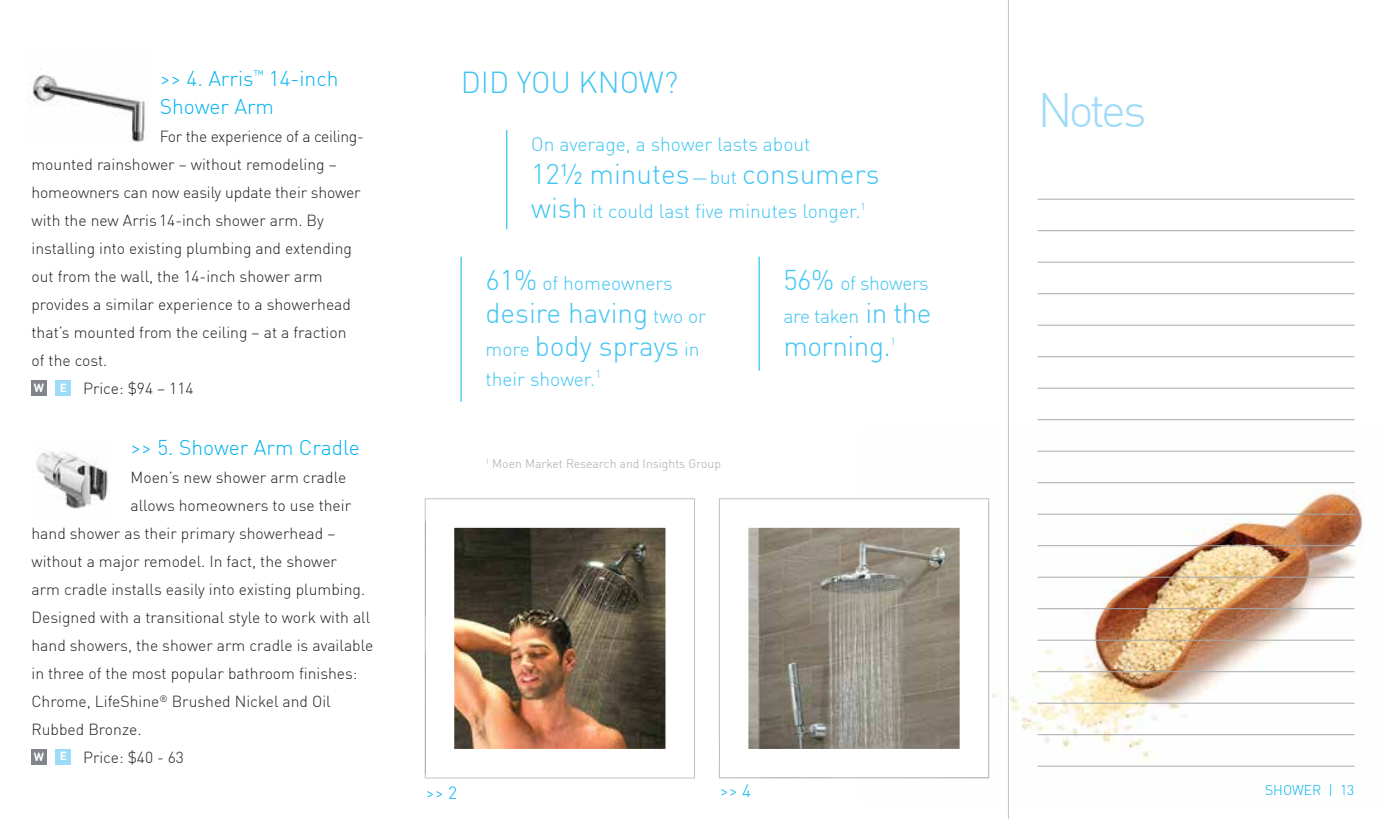
<style>
.page{position:relative;width:1386px;height:819px;background:#fff}
.page>*{position:absolute;margin:0;border:0;box-sizing:border-box;transform-origin:0 0}
.t1{font:300 47.25px "DIN Offc";color:#9ddbf8}
.t2{font:300 29.75px "DIN Offc";color:#41c5f3}
.t3{font:300 28px/33.2px "DIN Offc";color:#41c5f3}
.t4{font:300 28px "DIN Offc";letter-spacing:-.02em;color:#41c5f3}
.t5{font:300 21px/28px "DIN Offc";color:#00b3ef}
.t6{font:300 19.25px "DIN Offc";color:#41c5f3}
.t7{font:300 19.25px/33.2px "DIN Offc";letter-spacing:-.02em;color:#41c5f3}
.t8{font:300 17.5px "DIN Offc";color:#00b3ef}
.t9{font:300 15.75px/28px "DIN Offc";color:#231f20}
.t10{font:300 14px "DIN Offc";color:#00b3ef}
.t11{font:300 12.25px "DIN Offc";color:#a7a9ac}
.t12{font:300 10.15px "DIN Offc";color:#41c5f3}
.s1{font-weight:700;font-size:11.55px;color:#fff}
.s2{font-size:19.25px}
.s3{font-size:28px}
</style>
<div class="page">
<img style="left:992px;top:450px;width:372px;height:317px">
<img style="left:31px;top:69px;width:115px;height:73px">
<hr style="left:1038px;top:199px;width:317px;height:1px;background:#a7a9ac">
<hr style="left:1038px;top:230px;width:317px;height:1px;background:#a7a9ac">
<hr style="left:1038px;top:262px;width:317px;height:1px;background:#a7a9ac">
<hr style="left:1038px;top:293px;width:317px;height:1px;background:#a7a9ac">
<hr style="left:1038px;top:325px;width:317px;height:1px;background:#a7a9ac">
<hr style="left:1038px;top:356px;width:317px;height:1px;background:#a7a9ac">
<hr style="left:1038px;top:388px;width:317px;height:1px;background:#a7a9ac">
<hr style="left:1038px;top:419px;width:317px;height:1px;background:#a7a9ac">
<hr style="left:1038px;top:451px;width:317px;height:1px;background:#a7a9ac">
<hr style="left:1038px;top:482px;width:317px;height:1px;background:#a7a9ac">
<hr style="left:1038px;top:514px;width:317px;height:1px;background:#a7a9ac">
<hr style="left:1038px;top:545px;width:317px;height:1px;background:#a7a9ac">
<hr style="left:1038px;top:577px;width:317px;height:1px;background:#a7a9ac">
<hr style="left:1038px;top:608px;width:317px;height:1px;background:#a7a9ac">
<hr style="left:1038px;top:640px;width:317px;height:1px;background:#a7a9ac">
<hr style="left:1038px;top:671px;width:317px;height:1px;background:#a7a9ac">
<hr style="left:1038px;top:703px;width:317px;height:1px;background:#a7a9ac">
<hr style="left:1038px;top:734px;width:317px;height:1px;background:#a7a9ac">
<hr style="left:1038px;top:766px;width:317px;height:1px;background:#a7a9ac">
<div style="left:32px;top:381px;width:15px;height:15px;background:#81848a"></div>
<div style="left:56px;top:381px;width:15px;height:15px;background:#9ddbf8"></div>
<div style="left:32px;top:749px;width:15px;height:15px;background:#81848a"></div>
<div style="left:56px;top:749px;width:15px;height:15px;background:#9ddbf8"></div>
<img style="left:36px;top:452px;width:72px;height:57px">
<hr style="left:1008px;top:0;width:1px;height:819px;background:#c3c4c8">
<hr style="left:506px;top:130px;width:1px;height:99px;background:#00b3ef">
<hr style="left:759px;top:257px;width:1px;height:114px;background:#00b3ef">
<hr style="left:461px;top:257px;width:1px;height:145px;background:#00b3ef">
<img style="left:424px;top:498px;width:271px;height:281px">
<svg style="left:719px;top:498px;width:271px;height:281px"></svg>
<h3 class="t5" style="left:160px;top:64px;width:180px">&gt;&gt; 4. Arris<sup>™</sup> 14-inch<br>Shower Arm</h3>
<p class="t9" style="left:31px;top:122px;width:334px;text-indent:128px">For the experience of a ceiling&shy;mounted rainshower – without remodeling – homeowners can now easily update their shower with the new Arris 14-inch shower arm. By installing into existing plumbing and extending out from the wall, the 14-inch shower arm provides a similar experience to a showerhead that’s mounted from the ceiling – at a fraction<br>of the cost.<br><span class="s1">W E</span> Price: $94 – 114</p>
<h3 class="t5" style="left:131px;top:433px;width:231px">&gt;&gt; 5. Shower Arm Cradle</h3>
<p class="t9" style="left:131px;top:463px;width:217px">Moen’s new shower arm cradle</p>
<p class="t9" style="left:131px;top:491px;width:222px">allows homeowners to use their</p>
<p class="t9" style="left:31px;top:519px;width:306px">hand shower as their primary showerhead –</p>
<p class="t9" style="left:31px;top:547px;width:307px">without a major remodel. In fact, the shower</p>
<p class="t9" style="left:31px;top:575px;width:335px">arm cradle installs easily into existing plumbing.</p>
<p class="t9" style="left:31px;top:603px;width:340px">Designed with a transitional style to work with all</p>
<p class="t9" style="left:31px;top:631px;width:343px">hand showers, the shower arm cradle is available</p>
<p class="t9" style="left:31px;top:659px;width:328px">in three of the most popular bathroom finishes:</p>
<p class="t9" style="left:31px;top:687px;width:301px">Chrome, LifeShine<sup>®</sup> Brushed Nickel and Oil</p>
<p class="t9" style="left:32px;top:715px;width:112px">Rubbed Bronze.</p>
<p class="t9" style="left:34px;top:743px;width:152px"><span class="s1">W E</span> Price: $40 - 63</p>
<h2 class="t2" style="left:461px;top:64px;width:159px">Did you know</h2>
<h2 class="t2" style="left:664px;top:64px;width:16px">?</h2>
<p class="t6" style="left:531px;top:132px;width:281px">On average, a shower lasts about</p>
<h3 class="t3" style="left:531px;top:157px;width:350px">12½ minutes<span class="s2">—but</span> consumers</h3>
<p class="t6" style="left:531px;top:199px;width:336px"><span class="s3">wish</span> it could last five minutes longer.<sup>1</sup></p>
<p class="t6" style="left:485px;top:271px;width:189px"><span class="s3">61%</span> of homeowners</p>
<h3 class="t3" style="left:485px;top:296px;width:222px">desire having <span class="s2">two or more</span> body sprays <span class="s2">in</span></h3>
<p class="t6" style="left:485px;top:367px;width:117px">their shower.<sup>1</sup></p>
<p class="t11" style="left:485px;top:456px;width:237px"><sup>1</sup> Moen Market Research and Insights Group</p>
<p class="t7" style="left:783px;top:266px;width:150px"><span class="s3">56%</span> of showers are taken <span class="s3">in the</span></p>
<h3 class="t4" style="left:783px;top:329px;width:109px">morning.</h3>
<p class="t12" style="left:890px;top:335px;width:7px">1</p>
<p class="t8" style="left:426px;top:782px;width:33px">&gt;&gt; 2</p>
<p class="t8" style="left:720px;top:780px;width:33px">&gt;&gt; 4</p>
<h1 class="t1" style="left:1038px;top:81px;width:110px">Notes</h1>
<p class="t10" style="left:1265px;top:782px;width:11px">show</p>
<p class="t10" style="left:1304px;top:782px;width:52px">er | 13</p>
</div>
